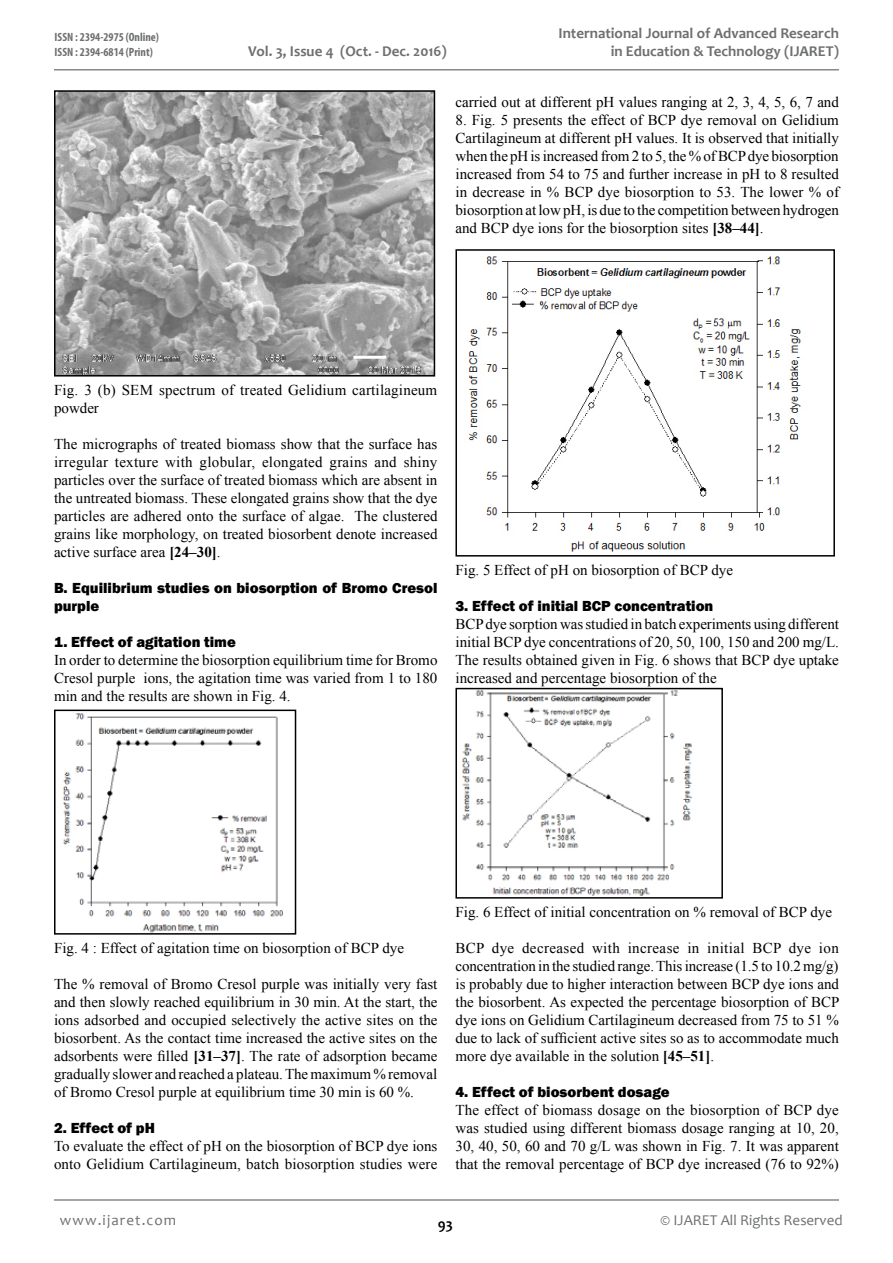
<style>
.page{position:relative;width:893px;height:1263px;background:#fff}
.page>*{position:absolute;margin:0;border:0;box-sizing:border-box;transform-origin:0 0}
.t1{font:15px/18px "Times New Roman";color:#000;text-align:justify}
.t2{font:800 15px/18px "Franklin Gothic";color:#000}
.t3{font:700 15px/18px "Candara";color:#6d6f71;text-align:right}
.t4{font:15px "Candara";color:#6d6f71}
.t5{font:15px "Candara";letter-spacing:.075em;color:#6d6f71}
.t6{font:700 15px "Candara";color:#000}
.t7{font:700 condensed 12px/14.4px "Myriad Pro";color:#6d6f71}
.s1{font-weight:700}
</style>
<div class="page">
<hr style="left:54px;top:69px;width:785px;height:2px;background:#86888b">
<hr style="left:54px;top:1199px;width:785px;height:2px;background:#86888b">
<img style="left:57px;top:93px;width:375px;height:280px">
<div style="left:54px;top:90px;width:381px;height:286px;border:2px solid #000"></div>
<img style="left:62px;top:713px;width:222px;height:219px">
<div style="left:54px;top:710px;width:242px;height:225px;border:2px solid #000"></div>
<img style="left:468px;top:256px;width:333px;height:296px">
<div style="left:455px;top:249px;width:380px;height:307px;border:2px solid #000"></div>
<img style="left:462px;top:691px;width:230px;height:205px">
<div style="left:455px;top:688px;width:268px;height:211px;border:2px solid #000"></div>
<p class="t7" style="left:55px;top:30px;width:106px">ISSN : 2394-2975 (Online)<br>ISSN : 2394-6814 (Print)</p>
<p class="t3" style="left:248px;top:42px;width:200px">Vol. 3, Issue 4 (Oct. - Dec. 2016)</p>
<p class="t3" style="left:558px;top:24px;width:282px">International Journal of Advanced Research in Education &amp; Technology (IJARET)</p>
<p class="t1" style="left:455px;top:92px;width:385px">carried out at different pH values ranging at 2, 3, 4, 5, 6, 7 and</p>
<p class="t1" style="left:455px;top:110px;width:385px">8. Fig. 5 presents the effect of BCP dye removal on Gelidium Cartilagineum at different pH values. It is observed that initially when the pH is increased from 2 to 5, the % of BCP dye biosorption increased from 54 to 75 and further increase in pH to 8 resulted in decrease in % BCP dye biosorption to 53. The lower % of biosorption at low pH, is due to the competition between hydrogen and BCP dye ions for the biosorption sites <span class="s1">[38–44]</span>.</p>
<p class="t1" style="left:54px;top:380px;width:385px">Fig. 3 (b) SEM spectrum of treated Gelidium cartilagineum powder</p>
<p class="t1" style="left:54px;top:434px;width:385px">The micrographs of treated biomass show that the surface has irregular texture with globular, elongated grains and shiny particles over the surface of treated biomass which are absent in the untreated biomass. These elongated grains show that the dye particles are adhered onto the surface of algae. The clustered grains like morphology, on treated biosorbent denote increased active surface area <span class="s1">[24–30]</span>.</p>
<p class="t2" style="left:54px;top:578px;width:385px">B. Equilibrium studies on biosorption of Bromo Cresol purple</p>
<p class="t2" style="left:54px;top:632px;width:183px">1. Effect of agitation time</p>
<p class="t1" style="left:54px;top:650px;width:385px">In order to determine the biosorption equilibrium time for Bromo Cresol purple ions, the agitation time was varied from 1 to 180 min and the results are shown in Fig. 4.</p>
<p class="t1" style="left:455px;top:560px;width:279px">Fig. 5 Effect of pH on biosorption of BCP dye</p>
<p class="t2" style="left:455px;top:596px;width:259px">3. Effect of initial BCP concentration</p>
<p class="t1" style="left:455px;top:614px;width:385px">BCP dye sorption was studied in batch experiments using different initial BCP dye concentrations of 20, 50, 100, 150 and 200 mg/L.<br>The results obtained given in Fig. 6 shows that BCP dye uptake increased and percentage biosorption of the</p>
<p class="t1" style="left:54px;top:938px;width:351px">Fig. 4 : Effect of agitation time on biosorption of BCP dye</p>
<p class="t1" style="left:54px;top:974px;width:385px">The % removal of Bromo Cresol purple was initially very fast and then slowly reached equilibrium in 30 min. At the start, the ions adsorbed and occupied selectively the active sites on the biosorbent. As the contact time increased the active sites on the adsorbents were filled <span class="s1">[31–37]</span>. The rate of adsorption became gradually slower and reached a plateau. The maximum % removal of Bromo Cresol purple at equilibrium time 30 min is 60 %.</p>
<p class="t2" style="left:54px;top:1118px;width:102px">2. Effect of pH</p>
<p class="t1" style="left:54px;top:1136px;width:385px">To evaluate the effect of pH on the biosorption of BCP dye ions onto Gelidium Cartilagineum, batch biosorption studies were</p>
<p class="t1" style="left:455px;top:902px;width:378px">Fig. 6 Effect of initial concentration on % removal of BCP dye</p>
<p class="t1" style="left:455px;top:938px;width:385px">BCP dye decreased with increase in initial BCP dye ion concentration in the studied range. This increase (1.5 to 10.2 mg/g) is probably due to higher interaction between BCP dye ions and the biosorbent. As expected the percentage biosorption of BCP dye ions on Gelidium Cartilagineum decreased from 75 to 51 % due to lack of sufficient active sites so as to accommodate much more dye available in the solution <span class="s1">[45–51]</span>.</p>
<p class="t2" style="left:455px;top:1082px;width:216px">4. Effect of biosorbent dosage</p>
<p class="t1" style="left:455px;top:1100px;width:385px">The effect of biomass dosage on the biosorption of BCP dye was studied using different biomass dosage ranging at 10, 20, 30, 40, 50, 60 and 70 g/L was shown in Fig. 7. It was apparent that the removal percentage of BCP dye increased (76 to 92%)</p>
<p class="t5" style="left:60px;top:1210px;width:118px">www.ijaret.com</p>
<p class="t4" style="left:661px;top:1210px;width:184px">© IJARET All Rights Reserved</p>
<p class="t6" style="left:438px;top:1214px;width:16px">93</p>
</div>
